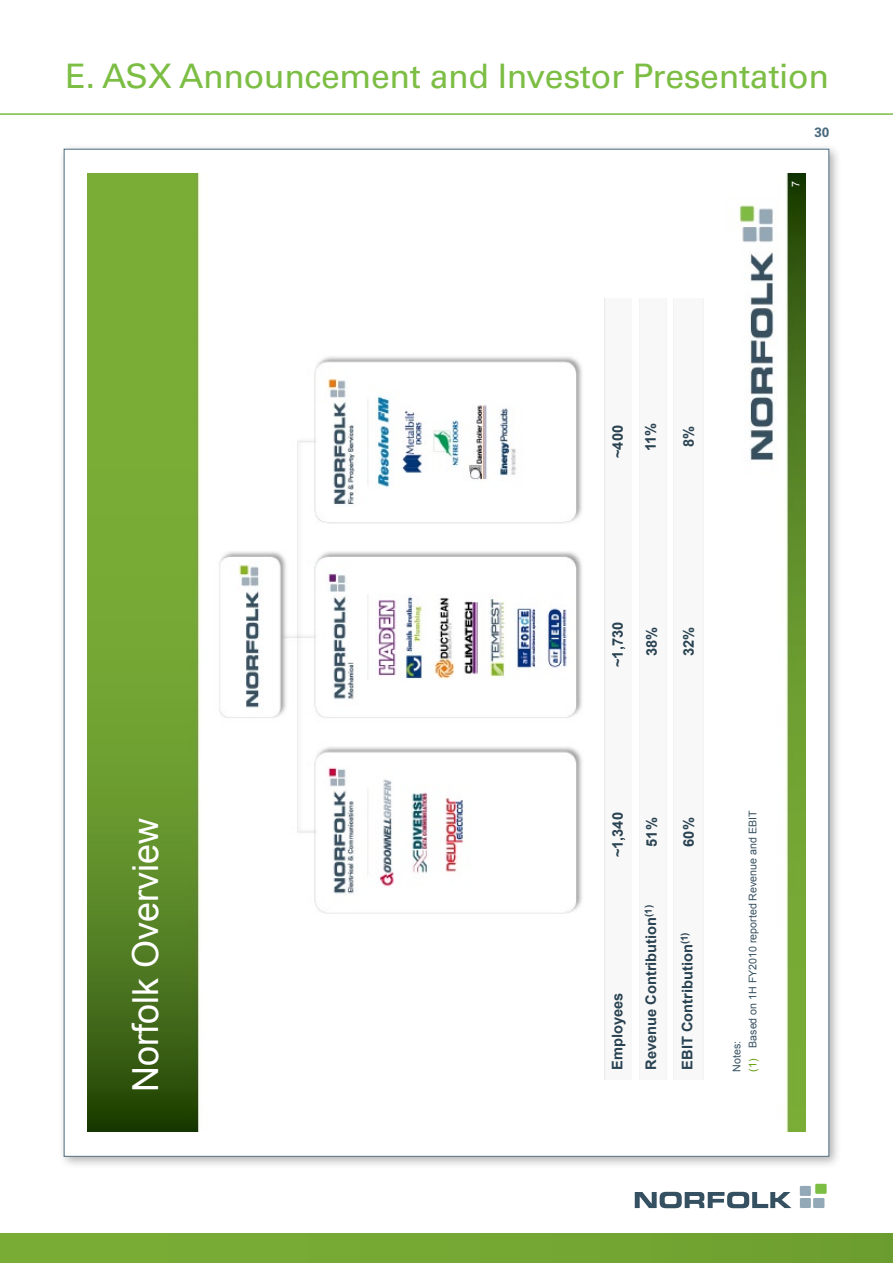
<style>
.page{position:relative;width:893px;height:1263px;background:#fff}
.page>*{position:absolute;margin:0;border:0;box-sizing:border-box;transform-origin:0 0}
.t1{font:35.85px "Arial";color:#fff}
.t2{font:33.75px "Univers LT Std";letter-spacing:-.01em;color:#7cbd44}
.t3{font:700 14.7px "Arial";color:#294251}
.t4{font:700 13.5px "Univers LT Std";color:#4a6a7f}
.t5{font:10.65px/15.9px "Arial";color:#375161}
.t6{font:10.65px "Arial";color:#fff}
.s1{color:#609d0c}
</style>
<div class="page">
<hr style="left:0;top:113px;width:893px;height:2px;background:#7cbd44">
<div style="left:0;top:1233px;width:893px;height:30px;background:#76a934"></div>
<div style="left:800px;top:1186px;width:11px;height:10px;background:#94a9b7"></div>
<div style="left:815px;top:1184px;width:12px;height:10px;background:#7cbd44"></div>
<div style="left:813px;top:1198px;width:11px;height:10px;background:#94a9b7"></div>
<div style="left:800px;top:1198px;width:11px;height:10px;background:#94a9b7"></div>
<svg style="left:635px;top:1192px;width:156px;height:16px"></svg>
<div style="left:57px;top:142px;width:784px;height:1026px;background:#231f20;opacity:.35"></div>
<div style="left:64px;top:149px;width:765px;height:1007px;background:#fff"></div>
<img style="left:87px;top:174px;width:719px;height:957px">
<img style="left:605px;top:298px;width:27px;height:781px">
<img style="left:215px;top:320px;width:369px;height:636px">
<img style="left:639px;top:298px;width:27px;height:781px">
<img style="left:673px;top:298px;width:30px;height:781px">
<h2 class="t2" style="left:66px;top:56px;width:765px">E. ASX Announcement and Investor Presentation</h2>
<h1 class="t1" style="left:122px;top:1091px;width:275px;rotate:-90deg">Norfolk Overview</h1>
<p class="t4" style="left:814px;top:125px;width:16px">30</p>
<p class="t6" style="left:789px;top:187px;width:7px;rotate:-90deg">7</p>
<p class="t3" style="left:608px;top:458px;width:34px;rotate:-90deg">~400</p>
<p class="t3" style="left:641px;top:451px;width:30px;rotate:-90deg">11%</p>
<p class="t3" style="left:679px;top:447px;width:23px;rotate:-90deg">8%</p>
<p class="t3" style="left:608px;top:667px;width:47px;rotate:-90deg">~1,730</p>
<p class="t3" style="left:642px;top:656px;width:31px;rotate:-90deg">38%</p>
<p class="t3" style="left:679px;top:656px;width:31px;rotate:-90deg">32%</p>
<p class="t3" style="left:608px;top:857px;width:47px;rotate:-90deg">~1,340</p>
<p class="t3" style="left:642px;top:847px;width:31px;rotate:-90deg">51%</p>
<p class="t3" style="left:608px;top:1070px;width:79px;rotate:-90deg">Employees</p>
<p class="t3" style="left:641px;top:1070px;width:166px;rotate:-90deg">Revenue Contribution<sup>(1)</sup></p>
<p class="t3" style="left:679px;top:847px;width:31px;rotate:-90deg">60%</p>
<p class="t3" style="left:677px;top:1070px;width:139px;rotate:-90deg">EBIT Contribution<sup>(1)</sup></p>
<p class="t5" style="left:729px;top:1072px;width:263px;rotate:-90deg">Notes:<br><span class="s1">(1)</span> Based on 1H FY2010 reported Revenue and EBIT</p>
</div>
